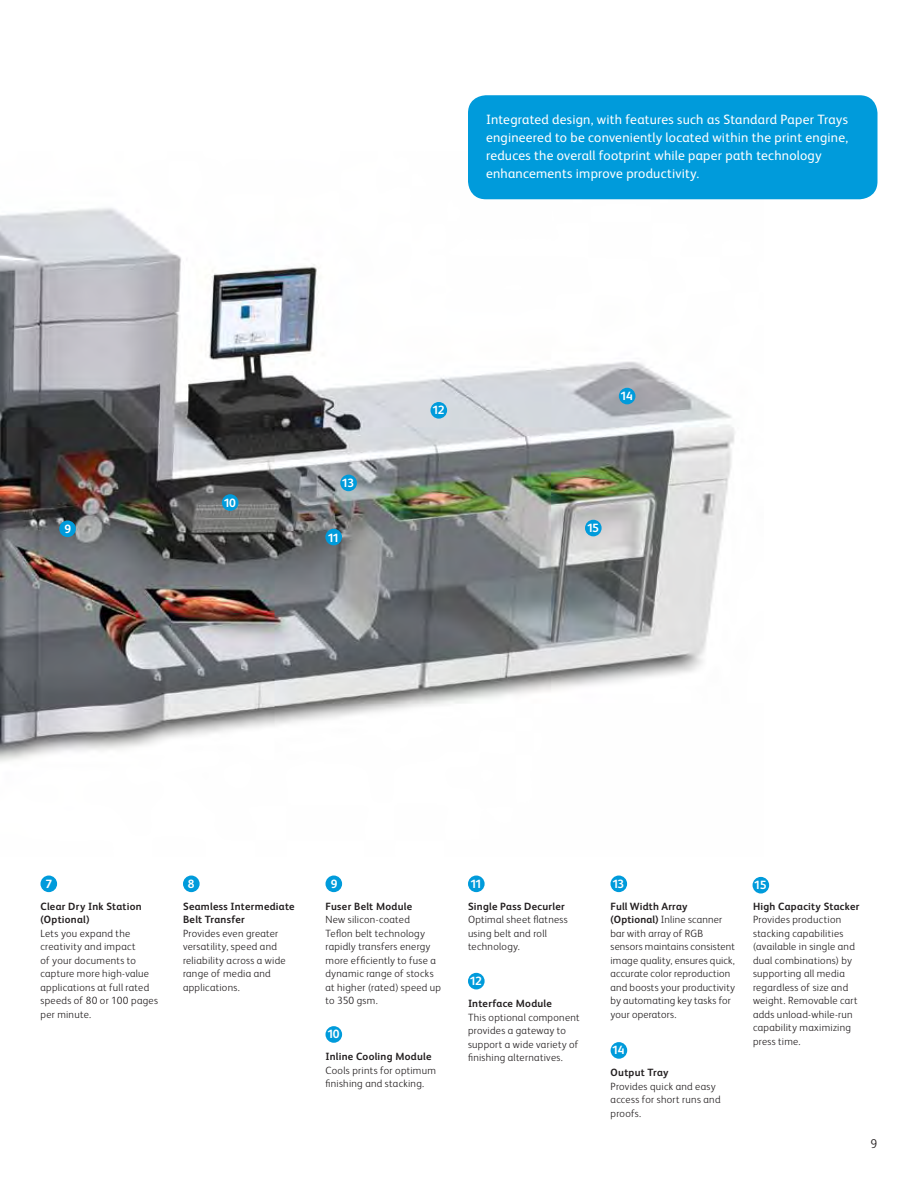
<style>
.page{position:relative;width:918px;height:1188px;background:#fff}
.page>*{position:absolute;margin:0;border:0;box-sizing:border-box;transform-origin:0 0}
.t1{font:13.5px/18px "Xerox Sans";letter-spacing:.02em;color:#fff}
.t2{font:300 12.75px "Xerox Sans";color:#231f20}
.t3{font:700 12px "Xerox Sans";letter-spacing:-.09em;color:#fff}
.t4{font:300 10.5px/13.5px "Xerox Sans";letter-spacing:.025em;color:#231f20}
.t5{font:700 10.5px/13.5px "Xerox Sans";letter-spacing:.025em;color:#231f20}
.s1{font-weight:700}
</style>
<div class="page">
<img style="left:0;top:185px;width:764px;height:577px">
<div style="left:468px;top:973px;width:17px;height:16px;background:#009bdb;border-radius:50%"></div>
<div style="left:430px;top:402px;width:17px;height:17px;background:#009bdb;border-radius:50%"></div>
<div style="left:325px;top:1026px;width:17px;height:17px;background:#009bdb;border-radius:50%"></div>
<div style="left:222px;top:494px;width:17px;height:17px;background:#009bdb;border-radius:50%"></div>
<div style="left:325px;top:876px;width:17px;height:16px;background:#009bdb;border-radius:50%"></div>
<div style="left:59px;top:520px;width:17px;height:17px;background:#009bdb;border-radius:50%"></div>
<div style="left:468px;top:876px;width:17px;height:16px;background:#009bdb;border-radius:50%"></div>
<div style="left:325px;top:529px;width:17px;height:16px;background:#009bdb;border-radius:50%"></div>
<div style="left:610px;top:876px;width:17px;height:16px;background:#009bdb;border-radius:50%"></div>
<div style="left:585px;top:520px;width:17px;height:16px;background:#009bdb;border-radius:50%"></div>
<div style="left:41px;top:876px;width:16px;height:16px;background:#009bdb;border-radius:50%"></div>
<div style="left:183px;top:876px;width:17px;height:16px;background:#009bdb;border-radius:50%"></div>
<div style="left:468px;top:95px;width:410px;height:104px;background:#009bdb;border-radius:18px"></div>
<div style="left:611px;top:1042px;width:16px;height:17px;background:#009bdb;border-radius:50%"></div>
<div style="left:753px;top:877px;width:16px;height:17px;background:#009bdb;border-radius:50%"></div>
<div style="left:340px;top:475px;width:17px;height:16px;background:#009bdb;border-radius:50%"></div>
<div style="left:619px;top:388px;width:16px;height:16px;background:#009bdb;border-radius:50%"></div>
<p class="t3" style="left:64px;top:520px;width:8px">9</p>
<p class="t3" style="left:223px;top:494px;width:14px">10</p>
<p class="t1" style="left:486px;top:109px;width:364px">Integrated design, with features such as Standard Paper Trays engineered to be conveniently located within the print engine, reduces the overall footprint while paper path technology enhancements improve productivity.</p>
<p class="t3" style="left:342px;top:475px;width:14px">13</p>
<p class="t3" style="left:327px;top:529px;width:13px">11</p>
<p class="t3" style="left:432px;top:402px;width:14px">12</p>
<p class="t3" style="left:620px;top:388px;width:14px">14</p>
<p class="t3" style="left:587px;top:520px;width:14px">15</p>
<p class="t3" style="left:46px;top:876px;width:8px">7</p>
<p class="t5" style="left:40px;top:899px;width:103px">Clear Dry Ink Station (Optional)</p>
<p class="t4" style="left:40px;top:926px;width:119px">Lets you expand the creativity and impact<br>of your documents to capture more high-value applications at full rated speeds of 80 or 100 pages per minute.</p>
<p class="t3" style="left:188px;top:875px;width:8px">8</p>
<p class="t5" style="left:183px;top:899px;width:113px">Seamless Intermediate<br>Belt Transfer</p>
<p class="t4" style="left:183px;top:926px;width:104px">Provides even greater versatility, speed and reliability across a wide range of media and applications.</p>
<p class="t3" style="left:331px;top:875px;width:8px">9</p>
<p class="t5" style="left:326px;top:899px;width:88px">Fuser Belt Module</p>
<p class="t4" style="left:326px;top:912px;width:117px">New silicon-coated<br>Teflon belt technology rapidly transfers energy more efficiently to fuse a dynamic range of stocks at higher (rated) speed up to 350 gsm.</p>
<p class="t3" style="left:327px;top:1026px;width:14px">10</p>
<p class="t5" style="left:326px;top:1050px;width:108px">Inline Cooling Module</p>
<p class="t4" style="left:326px;top:1063px;width:112px">Cools prints for optimum finishing and stacking.</p>
<p class="t3" style="left:470px;top:876px;width:13px">11</p>
<p class="t5" style="left:468px;top:899px;width:98px">Single Pass Decurler</p>
<p class="t4" style="left:468px;top:912px;width:101px">Optimal sheet flatness using belt and roll technology.</p>
<p class="t3" style="left:470px;top:973px;width:14px">12</p>
<p class="t5" style="left:468px;top:996px;width:85px">Interface Module</p>
<p class="t4" style="left:468px;top:1010px;width:113px">This optional component provides a gateway to support a wide variety of finishing alternatives.</p>
<p class="t3" style="left:612px;top:876px;width:14px">13</p>
<p class="t4" style="left:610px;top:899px;width:126px"><span class="s1">Full Width Array (Optional)</span> Inline scanner bar with array of RGB sensors maintains consistent image quality, ensures quick, accurate color reproduction and boosts your productivity by automating key tasks for your operators.</p>
<p class="t3" style="left:612px;top:1042px;width:14px">14</p>
<p class="t5" style="left:611px;top:1066px;width:59px">Output Tray</p>
<p class="t4" style="left:611px;top:1079px;width:111px">Provides quick and easy access for short runs and proofs.</p>
<p class="t3" style="left:754px;top:877px;width:14px">15</p>
<p class="t5" style="left:753px;top:899px;width:108px">High Capacity Stacker</p>
<p class="t4" style="left:753px;top:913px;width:106px">Provides production stacking capabilities (available in single and dual combinations) by supporting all media regardless of size and weight. Removable cart adds unload-while-run capability maximizing press time.</p>
<p class="t2" style="left:871px;top:1135px;width:8px">9</p>
</div>
